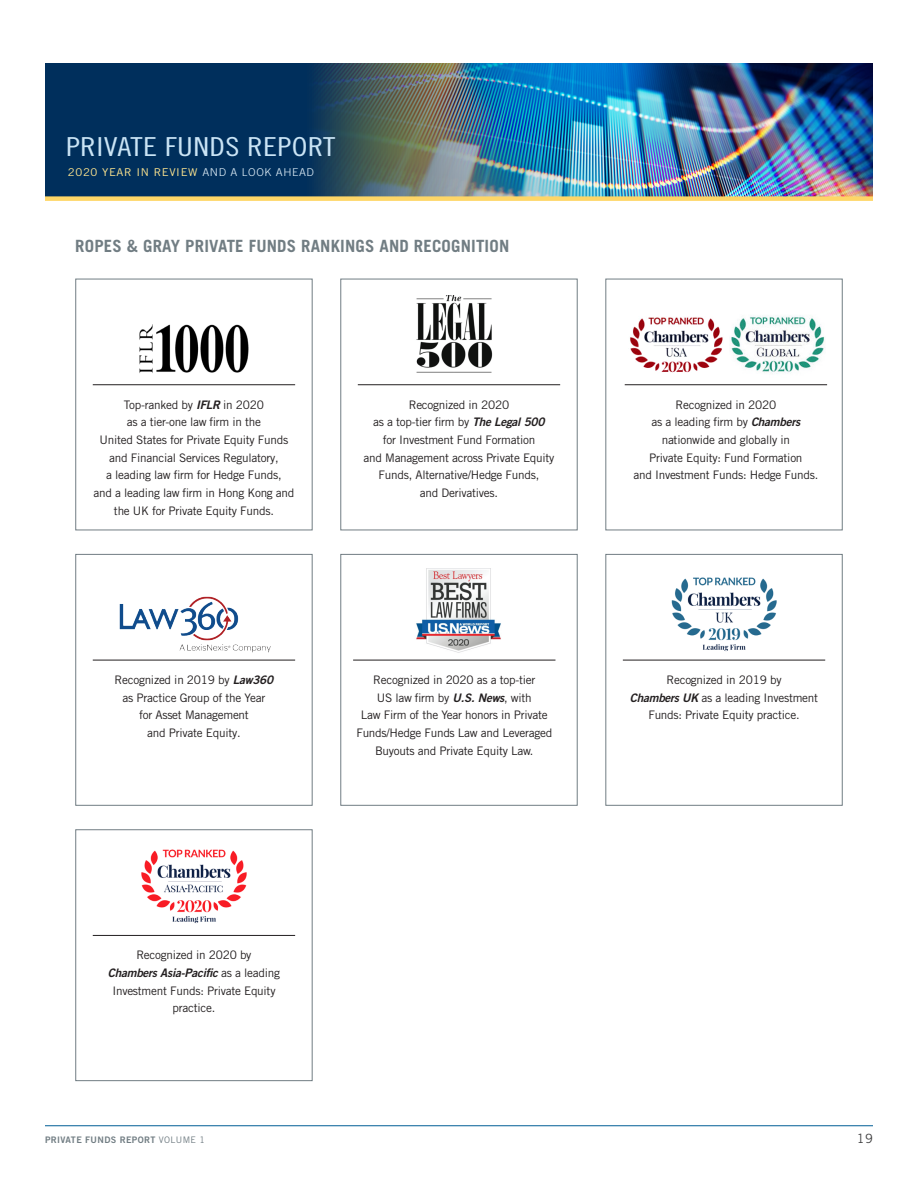
<style>
.page{position:relative;width:918px;height:1188px;background:#fff}
.page>*{position:absolute;margin:0;border:0;box-sizing:border-box;transform-origin:0 0}
.t1{font:26.1px "Trade Gothic LT Pro Cn 18";letter-spacing:.01em;color:#cae4f5;scale:1.2 1}
.PE_SUBHEAD1{font:700 16.8px "Trade Gothic LT Pro";letter-spacing:.01em;color:#717d83}
.t2{font:12.75px "Trade Gothic LT Pro";color:#3e3e3f}
.TOMB_CO__TG_B_line{font:11.7px/17.7px "Trade Gothic LT Pro";letter-spacing:-.02em;color:#231f20;text-align:center}
.t3{font:10.8px "Trade Gothic LT Pro";letter-spacing:.055em;color:#ffe68f;scale:1.05 1}
.t4{font:9px "Trade Gothic LT Pro Bd 2";letter-spacing:.04em;color:#717d83}
.s1{font-weight:300;color:#e3f1fa}
.s2{font-family:"Trade Gothic LT Pro Bd 2 Obl"}
.s3{font-family:"Trade Gothic LT Pro"}
</style>
<div class="page">
<hr style="left:45px;top:1125px;width:828px;height:1px;background:#005d95">
<div style="left:45px;top:63px;width:828px;height:136px;background:#002f5c"></div>
<img style="left:316px;top:63px;width:557px;height:133px">
<div style="left:45px;top:196px;width:828px;height:5px;background:#fed667"></div>
<div style="left:75px;top:279px;width:238px;height:251px;border:1px solid #717d83"></div>
<img style="left:116px;top:324px;width:156px;height:62px">
<hr style="left:93px;top:384px;width:202px;height:1px;background:#231f20">
<div style="left:75px;top:829px;width:238px;height:252px;border:1px solid #717d83"></div>
<hr style="left:93px;top:935px;width:202px;height:1px;background:#231f20">
<div style="left:340px;top:279px;width:238px;height:251px;border:1px solid #717d83"></div>
<img style="left:416px;top:295px;width:77px;height:78px">
<hr style="left:358px;top:384px;width:202px;height:1px;background:#231f20">
<div style="left:605px;top:279px;width:238px;height:251px;border:1px solid #717d83"></div>
<img style="left:630px;top:317px;width:93px;height:56px">
<img style="left:731px;top:315px;width:94px;height:59px">
<hr style="left:625px;top:384px;width:202px;height:1px;background:#231f20">
<div style="left:75px;top:554px;width:238px;height:252px;border:1px solid #717d83"></div>
<div style="left:605px;top:554px;width:238px;height:252px;border:1px solid #717d83"></div>
<img style="left:119px;top:596px;width:152px;height:57px">
<hr style="left:93px;top:660px;width:202px;height:1px;background:#231f20">
<div style="left:340px;top:554px;width:238px;height:252px;border:1px solid #717d83"></div>
<img style="left:416px;top:569px;width:85px;height:84px">
<img style="left:671px;top:577px;width:106px;height:75px">
<hr style="left:353px;top:660px;width:202px;height:1px;background:#231f20">
<hr style="left:623px;top:660px;width:202px;height:1px;background:#231f20">
<img style="left:141px;top:849px;width:106px;height:75px">
<h1 class="t1" style="left:66px;top:131px;width:226px">PRIVATE FUNDS REPORT</h1>
<p class="t3" style="left:68px;top:165px;width:236px">2020 YEAR IN REVIEW <span class="s1">AND A LOOK AHEAD</span></p>
<p class="PE_SUBHEAD1" style="left:75px;top:236px;width:435px">ROPES &amp; GRAY PRIVATE FUNDS RANKINGS AND RECOGNITION</p>
<p class="TOMB_CO__TG_B_line" style="left:93px;top:396px;width:203px">Top-ranked by <span class="s2">IFLR</span> in 2020<br>as a tier-one law firm in the<br>United States for Private Equity Funds and Financial Services Regulatory,<br>a leading law firm for Hedge Funds,<br>and a leading law firm in Hong Kong and the UK for Private Equity Funds.</p>
<p class="TOMB_CO__TG_B_line" style="left:364px;top:396px;width:192px">Recognized in 2020<br>as a top-tier firm by <span class="s2">The Legal 500<br></span>for Investment Fund Formation<br>and Management across Private Equity<br>Funds, Alternative/Hedge Funds,<br>and Derivatives.</p>
<p class="TOMB_CO__TG_B_line" style="left:633px;top:396px;width:184px">Recognized in 2020<br>as a leading firm by <span class="s2">Chambers </span>nationwide and globally in<br>Private Equity: Fund Formation<br>and Investment Funds: Hedge Funds.</p>
<p class="TOMB_CO__TG_B_line" style="left:114px;top:671px;width:160px">Recognized in 2019 by <span class="s2">Law360 </span>as Practice Group of the Year<br>for Asset Management<br>and Private Equity.</p>
<p class="TOMB_CO__TG_B_line" style="left:356px;top:671px;width:197px">Recognized in 2020 as a top-tier<br>US law firm by <span class="s2">U.S. News</span>, with<br>Law Firm of the Year honors in Private Funds/Hedge Funds Law and Leveraged Buyouts and Private Equity Law.</p>
<p class="TOMB_CO__TG_B_line" style="left:630px;top:671px;width:190px">Recognized in 2019 by<br><span class="s2">Chambers UK</span> as a leading Investment<br>Funds: Private Equity practice.</p>
<p class="TOMB_CO__TG_B_line" style="left:108px;top:946px;width:174px">Recognized in 2020 by<br><span class="s2">Chambers Asia-Pacific</span> as a leading<br>Investment Funds: Private Equity practice.</p>
<p class="t4" style="left:45px;top:1134px;width:162px">PRIVATE FUNDS REPORT <span class="s3">VOLUME 1</span></p>
<p class="t2" style="left:857px;top:1131px;width:18px">19</p>
</div>
